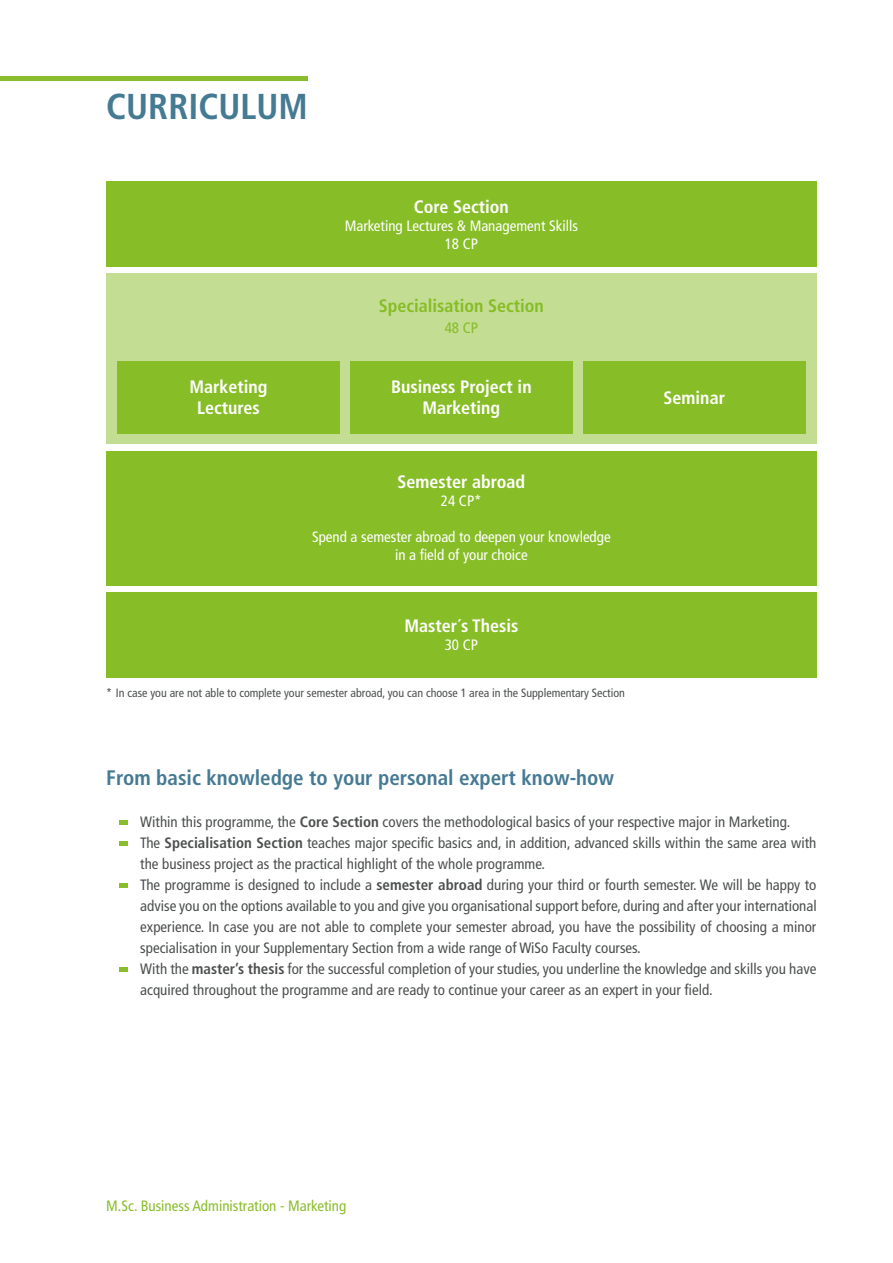
<style>
.page{position:relative;width:893px;height:1263px;background:#fff}
.page>*{position:absolute;margin:0;border:0;box-sizing:border-box;transform-origin:0 0}
.t1{font:700 condensed 36px "Frutiger LT Com";color:#457a93}
.t2{font:700 condensed 21px "Frutiger LT Com";color:#457a93}
.t3{font:700 condensed 18px/21px "Frutiger LT Com";color:#fff;text-align:center}
.t4{font:700 condensed 18px "Frutiger LT Com";color:#86bc25}
.t5{font:condensed 15px/21px "Frutiger LT Com";color:#4d4f4f}
.t6{font:condensed 15px/18px "Frutiger LT Com";color:#fff;text-align:center}
.t7{font:condensed 15px "Frutiger LT Com";color:#89bd2b}
.t8{font:condensed 15px "Frutiger LT Com";color:#86bc25}
.t9{font:condensed 12px "Frutiger LT Com";color:#4d4f4f}
.s1{font-weight:700}
</style>
<div class="page">
<hr style="left:0;top:77px;width:308px;height:4px;background:#89bd2b">
<svg style="left:119px;top:820px;width:9px;height:4px"></svg>
<svg style="left:119px;top:841px;width:9px;height:4px"></svg>
<svg style="left:119px;top:883px;width:9px;height:4px"></svg>
<svg style="left:119px;top:967px;width:9px;height:4px"></svg>
<div style="left:106px;top:182px;width:710px;height:85px;background:#87bd26"></div>
<div style="left:106px;top:592px;width:710px;height:85px;background:#87bd26"></div>
<div style="left:106px;top:451px;width:710px;height:134px;background:#87bd26"></div>
<div style="left:106px;top:273px;width:710px;height:171px;background:#c3de93"></div>
<div style="left:117px;top:361px;width:223px;height:72px;background:#87bd26"></div>
<div style="left:350px;top:361px;width:223px;height:72px;background:#87bd26"></div>
<div style="left:583px;top:361px;width:223px;height:72px;background:#87bd26"></div>
<h1 class="t1" style="left:106px;top:84px;width:203px">CURRICULUM</h1>
<p class="t3" style="left:414px;top:196px;width:97px">Core Section</p>
<p class="t6" style="left:345px;top:217px;width:235px">Marketing Lectures &amp; Management Skills<br>18 CP</p>
<p class="t4" style="left:379px;top:295px;width:167px">Specialisation Section</p>
<p class="t8" style="left:445px;top:319px;width:35px">48 CP</p>
<p class="t3" style="left:189px;top:376px;width:79px">Marketing<br>Lectures</p>
<p class="t3" style="left:391px;top:376px;width:142px">Business Project in<br>Marketing</p>
<p class="t3" style="left:664px;top:387px;width:63px">Seminar</p>
<p class="t3" style="left:397px;top:471px;width:129px">Semester abroad</p>
<p class="t6" style="left:441px;top:491px;width:42px">24 CP*</p>
<p class="t6" style="left:312px;top:527px;width:300px">Spend a semester abroad to deepen your knowledge in a field of your choice</p>
<p class="t3" style="left:404px;top:615px;width:116px">Master´s Thesis</p>
<p class="t6" style="left:445px;top:636px;width:35px">30 CP</p>
<p class="t9" style="left:106px;top:686px;width:520px">* In case you are not able to complete your semester abroad, you can choose 1 area in the Supplementary Section</p>
<h2 class="t2" style="left:106px;top:765px;width:509px">From basic knowledge to your personal expert know-how</h2>
<p class="t5" style="left:140px;top:812px;width:678px">Within this programme, the <span class="s1">Core Section</span> covers the methodological basics of your respective major in Marketing.<br>The <span class="s1">Specialisation Section</span> teaches major specific basics and, in addition, advanced skills within the same area with the business project as the practical highlight of the whole programme.<br>The programme is designed to include a <span class="s1">semester abroad</span> during your third or fourth semester. We will be happy to advise you on the options available to you and give you organisational support before, during and after your international experience. In case you are not able to complete your semester abroad, you have the possibility of choosing a minor specialisation in your Supplementary Section from a wide range of WiSo Faculty courses.<br>With the <span class="s1">master’s thesis</span> for the successful completion of your studies, you underline the knowledge and skills you have acquired throughout the programme and are ready to continue your career as an expert in your field.</p>
<p class="t7" style="left:106px;top:1197px;width:241px">M.Sc. Business Administration - Marketing</p>
</div>
